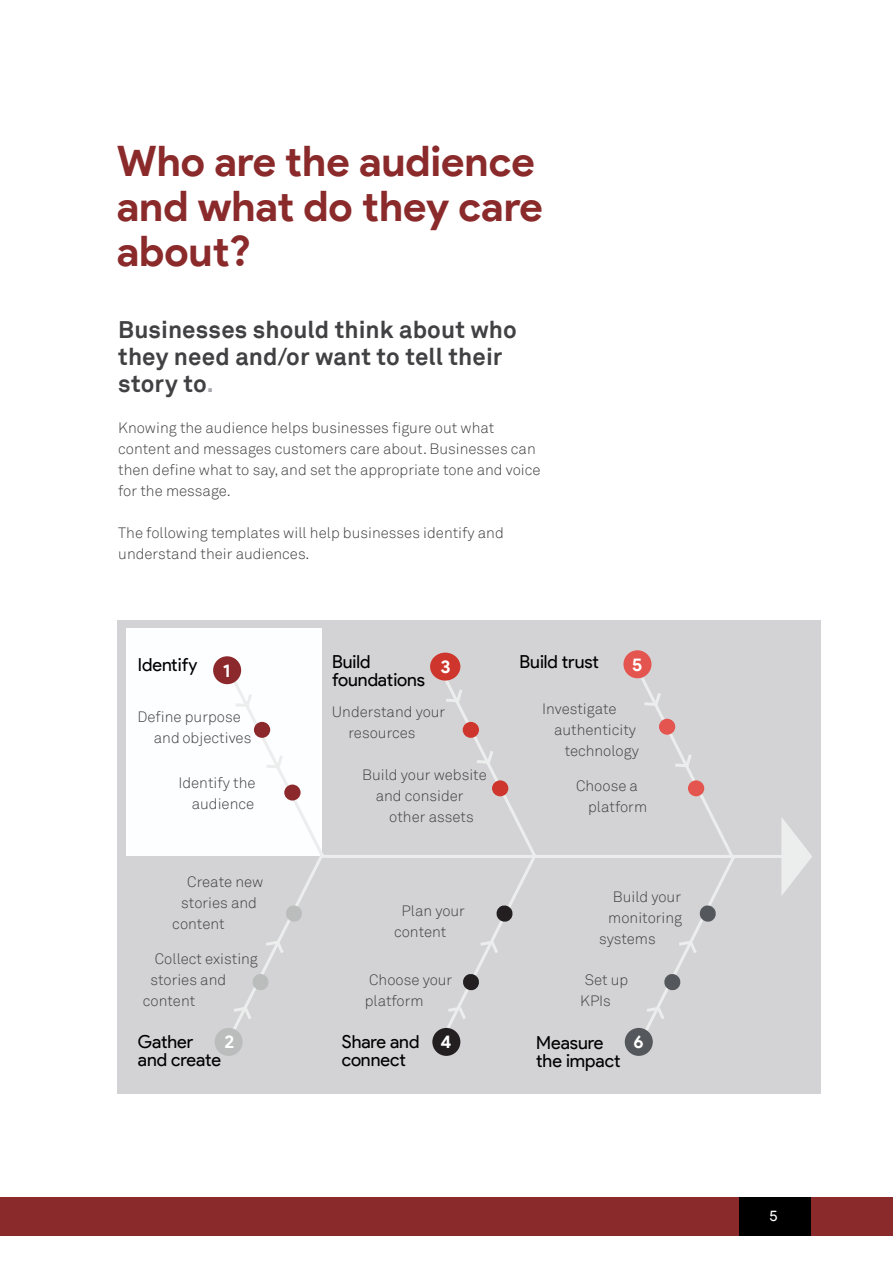
<style>
.page{position:relative;width:893px;height:1263px;background:#fff}
.page>*{position:absolute;margin:0;border:0;box-sizing:border-box;transform-origin:0 0}
.t1{font:700 42px/45px "Product Sans";color:#8a2a2b}
.t2{font:700 24px/27px "Akkurat TT";letter-spacing:.005em;color:#414042}
.t3{font:18px/18px "Product Sans";color:#000}
.t4{font:700 18px "Product Sans";color:#fff}
.t5{font:300 15px/21px "Akkurat TT";color:#414042}
.t6{font:15px "Product Sans";color:#fff}
.s1{color:#a7a9ac}
</style>
<div class="page">
<div style="left:738px;top:1196px;width:74px;height:39px;background:#000"></div>
<div style="left:118px;top:620px;width:703px;height:473px;background:#d3d3d5"></div>
<div style="left:0;top:1196px;width:738px;height:39px;background:#8a2a2b"></div>
<div style="left:811px;top:1196px;width:82px;height:39px;background:#8a2a2b"></div>
<div style="left:126px;top:628px;width:196px;height:228px;background:#fdfeff"></div>
<svg style="left:227px;top:671px;width:554px;height:371px"></svg>
<svg style="left:781px;top:817px;width:31px;height:79px"></svg>
<div style="left:625px;top:1028px;width:28px;height:28px;background:#54575b;border-radius:50%"></div>
<div style="left:432px;top:1028px;width:28px;height:28px;background:#231f20;border-radius:50%"></div>
<div style="left:215px;top:1028px;width:28px;height:28px;background:#bbbcbc;border-radius:50%"></div>
<div style="left:213px;top:656px;width:28px;height:28px;background:#8b292c;border-radius:50%"></div>
<div style="left:430px;top:653px;width:30px;height:28px;background:#ce352d;border-radius:50%"></div>
<div style="left:623px;top:650px;width:28px;height:28px;background:#e5554f;border-radius:50%"></div>
<div style="left:254px;top:722px;width:16px;height:16px;background:#8b292c;border-radius:50%"></div>
<div style="left:284px;top:784px;width:17px;height:16px;background:#8b292c;border-radius:50%"></div>
<svg style="left:285px;top:904px;width:18px;height:19px"></svg>
<svg style="left:251px;top:973px;width:19px;height:18px"></svg>
<div style="left:463px;top:722px;width:16px;height:16px;background:#ce352d;border-radius:50%"></div>
<div style="left:492px;top:780px;width:16px;height:16px;background:#ce352d;border-radius:50%"></div>
<div style="left:688px;top:780px;width:16px;height:16px;background:#e5554f;border-radius:50%"></div>
<div style="left:659px;top:719px;width:16px;height:16px;background:#e5554f;border-radius:50%"></div>
<svg style="left:495px;top:904px;width:19px;height:19px"></svg>
<svg style="left:462px;top:973px;width:18px;height:18px"></svg>
<svg style="left:699px;top:904px;width:18px;height:19px"></svg>
<svg style="left:663px;top:973px;width:18px;height:18px"></svg>
<svg style="left:263px;top:752px;width:22px;height:19px"></svg>
<svg style="left:232px;top:691px;width:22px;height:19px"></svg>
<svg style="left:263px;top:938px;width:23px;height:18px"></svg>
<svg style="left:230px;top:1004px;width:24px;height:19px"></svg>
<svg style="left:474px;top:747px;width:22px;height:19px"></svg>
<svg style="left:443px;top:686px;width:22px;height:19px"></svg>
<svg style="left:672px;top:751px;width:22px;height:19px"></svg>
<svg style="left:641px;top:690px;width:22px;height:19px"></svg>
<svg style="left:477px;top:938px;width:24px;height:18px"></svg>
<svg style="left:445px;top:1004px;width:24px;height:19px"></svg>
<svg style="left:676px;top:938px;width:23px;height:18px"></svg>
<svg style="left:643px;top:1004px;width:24px;height:19px"></svg>
<h1 class="t1" style="left:117px;top:140px;width:428px">Who are the audience and what do they care about?</h1>
<h2 class="t2" style="left:118px;top:316px;width:400px">Businesses should think about who they need and/or want to tell their story to<span class="s1">.</span></h2>
<p class="t5" style="left:118px;top:418px;width:424px">Knowing the audience helps businesses figure out what content and messages customers care about. Businesses can then define what to say, and set the appropriate tone and voice for the message.</p>
<p class="t5" style="left:118px;top:523px;width:387px">The following templates will help businesses identify and understand their audiences.</p>
<p class="t3" style="left:138px;top:656px;width:61px">Identify</p>
<p class="t5" style="left:154px;top:707px;width:99px;text-indent:-16px">Define purpose and objectives</p>
<p class="t4" style="left:223px;top:659px;width:9px">1</p>
<p class="t5" style="left:178px;top:772px;width:79px;text-align:right">Identify the audience</p>
<p class="t5" style="left:187px;top:871px;width:77px">Create new</p>
<p class="t5" style="left:181px;top:892px;width:77px">stories and</p>
<p class="t5" style="left:172px;top:913px;width:54px">content</p>
<p class="t5" style="left:155px;top:948px;width:105px">Collect existing</p>
<p class="t5" style="left:150px;top:969px;width:77px">stories and</p>
<p class="t5" style="left:143px;top:990px;width:54px">content</p>
<p class="t3" style="left:332px;top:653px;width:94px">Build foundations</p>
<p class="t3" style="left:520px;top:653px;width:81px">Build trust</p>
<p class="t5" style="left:542px;top:698px;width:76px">Investigate</p>
<p class="t5" style="left:554px;top:719px;width:83px">authenticity</p>
<p class="t5" style="left:565px;top:740px;width:76px">technology</p>
<p class="t5" style="left:588px;top:775px;width:60px;text-indent:-12px">Choose a platform</p>
<p class="t4" style="left:441px;top:656px;width:12px">3</p>
<p class="t4" style="left:632px;top:654px;width:12px">5</p>
<p class="t5" style="left:348px;top:701px;width:98px;text-indent:-16px">Understand your resources</p>
<p class="t5" style="left:376px;top:764px;width:112px;text-indent:-13px">Build your website and consider</p>
<p class="t5" style="left:389px;top:806px;width:86px">other assets</p>
<p class="t5" style="left:394px;top:900px;width:72px;text-indent:8px">Plan your content</p>
<p class="t5" style="left:365px;top:969px;width:89px;text-indent:4px">Choose your platform</p>
<p class="t5" style="left:613px;top:887px;width:70px">Build your</p>
<p class="t5" style="left:608px;top:908px;width:75px">monitoring</p>
<p class="t5" style="left:599px;top:929px;width:58px">systems</p>
<p class="t5" style="left:580px;top:969px;width:50px;text-indent:4px">Set up<br>KPIs</p>
<p class="t3" style="left:138px;top:1033px;width:85px">Gather and create</p>
<p class="t3" style="left:342px;top:1033px;width:79px">Share and connect</p>
<p class="t3" style="left:536px;top:1034px;width:86px">Measure the impact</p>
<p class="t4" style="left:225px;top:1031px;width:11px">2</p>
<p class="t4" style="left:441px;top:1031px;width:13px">4</p>
<p class="t4" style="left:633px;top:1031px;width:12px">6</p>
<p class="t6" style="left:769px;top:1207px;width:10px">5</p>
</div>
